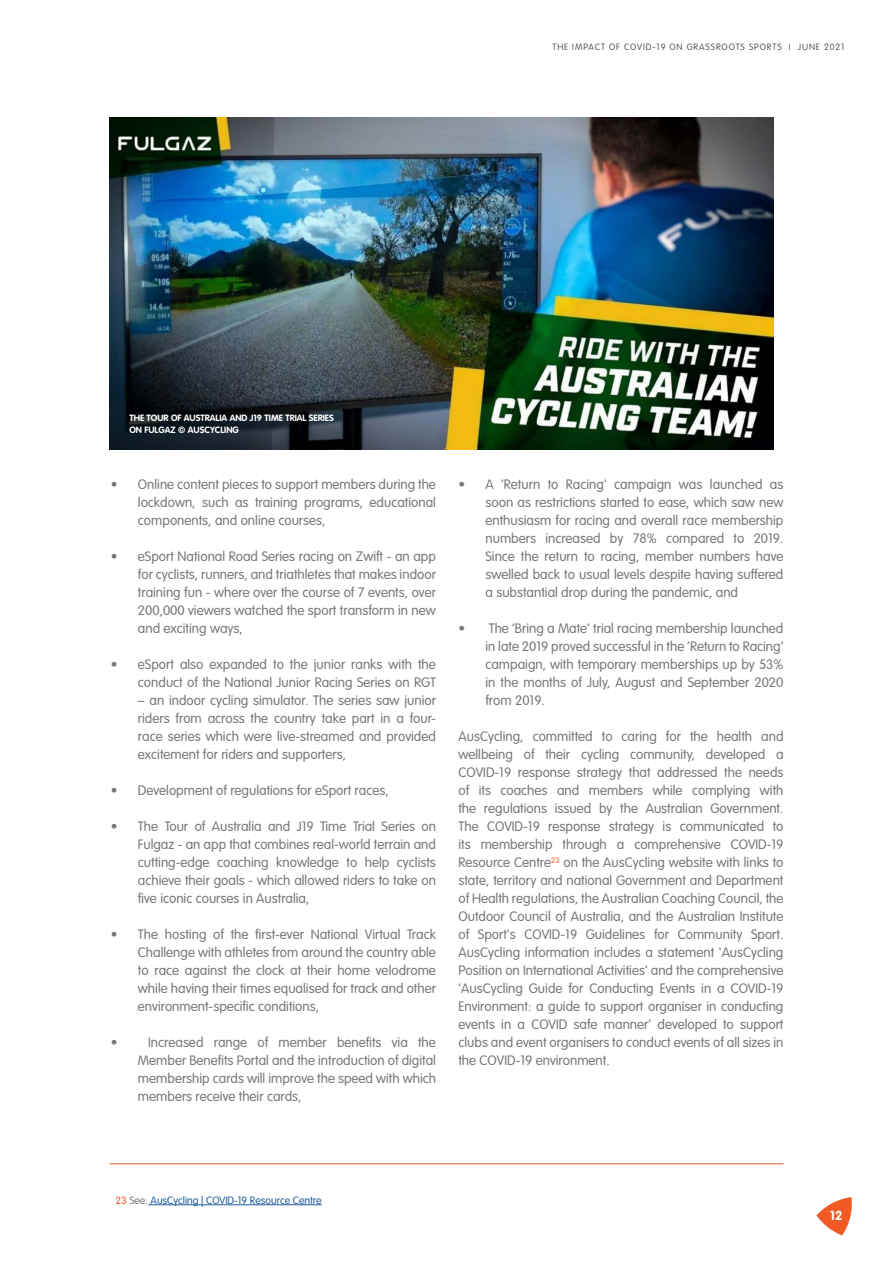
<style>
.page{position:relative;width:893px;height:1263px;background:#fff}
.page>*{position:absolute;margin:0;border:0;box-sizing:border-box;transform-origin:0 0}
.H1_number{font:300 13.5px/18px "VAG Rounded Std";color:#77787b;text-align:justify}
.t1{font:700 12.9px "VAG Rounded Std";color:#fff}
.Body_Text_Left{font:300 10.5px "VAG Rounded Std";color:#215e9e}
.H1_number-2{font:700 9px/12px "VAG Rounded Std";color:#fff}
.t2{font:300 9px "VAG Rounded LT";letter-spacing:.1em;color:#58595b}
.s1{color:#f15a22}
.s2{color:#77787b}
</style>
<div class="page">
<svg style="left:816px;top:1197px;width:36px;height:38px"></svg>
<hr style="left:148px;top:1204px;width:174px;height:1px;background:#215e9e">
<img style="left:110px;top:118px;width:663px;height:331px">
<hr style="left:110px;top:1163px;width:673px;height:1px;background:#f15a22">
<p class="t2" style="left:552px;top:42px;width:293px">THE IMPACT OF COVID-19 ON GRASSROOTS SPORTS I JUNE 2021</p>
<p class="H1_number-2" style="left:129px;top:412px;width:206px">THE TOUR OF AUSTRALIA AND J19 TIME TRIAL SERIES<br>ON FULGAZ © AUSCYCLING</p>
<p class="H1_number" style="left:138px;top:476px;width:299px;text-indent:-27px">• Online content pieces to support members during the lockdown, such as training programs, educational components, and online courses,</p>
<p class="H1_number" style="left:138px;top:548px;width:299px;text-indent:-27px">• eSport National Road Series racing on Zwift - an app for cyclists, runners, and triathletes that makes indoor training fun - where over the course of 7 events, over 200,000 viewers watched the sport transform in new and exciting ways,</p>
<p class="H1_number" style="left:111px;top:656px;width:327px;text-align:right">• eSport also expanded to the junior ranks with the conduct of the National Junior Racing Series on RGT</p>
<p class="H1_number" style="left:138px;top:692px;width:299px">– an indoor cycling simulator. The series saw junior riders from across the country take part in a four&shy;race series which were live-streamed and provided excitement for riders and supporters,</p>
<p class="H1_number" style="left:111px;top:782px;width:279px">• Development of regulations for eSport races,</p>
<p class="H1_number" style="left:138px;top:818px;width:300px;text-indent:-27px">• The Tour of Australia and J19 Time Trial Series on Fulgaz - an app that combines real-world terrain and cutting-edge coaching knowledge to help cyclists achieve their goals - which allowed riders to take on five iconic courses in Australia,</p>
<p class="H1_number" style="left:138px;top:926px;width:299px;text-indent:-27px">• The hosting of the first-ever National Virtual Track Challenge with athletes from around the country able to race against the clock at their home velodrome while having their times equalised for track and other environment-specific conditions,</p>
<p class="H1_number" style="left:138px;top:1034px;width:300px;text-indent:-27px">• Increased range of member benefits via the Member Benefits Portal and the introduction of digital membership cards will improve the speed with which members receive their cards,</p>
<p class="H1_number" style="left:485px;top:476px;width:300px;text-indent:-27px">• A 'Return to Racing' campaign was launched as soon as restrictions started to ease, which saw new enthusiasm for racing and overall race membership numbers increased by 78% compared to 2019.<br>Since the return to racing, member numbers have swelled back to usual levels despite having suffered a substantial drop during the pandemic, and</p>
<p class="H1_number" style="left:485px;top:620px;width:299px;text-indent:-27px">• The ‘Bring a Mate’ trial racing membership launched in late 2019 proved successful in the ‘Return to Racing’ campaign, with temporary memberships up by 53% in the months of July, August and September 2020 from 2019.</p>
<p class="H1_number" style="left:458px;top:728px;width:326px">AusCycling, committed to caring for the health and wellbeing of their cycling community, developed a COVID-19 response strategy that addressed the needs of its coaches and members while complying with the regulations issued by the Australian Government.<br>The COVID-19 response strategy is communicated to its membership through a comprehensive COVID-19<br>Resource Centre<sup>23</sup> on the AusCycling website with links to state, territory and national Government and Department of Health regulations, the Australian Coaching Council, the Outdoor Council of Australia, and the Australian Institute of Sport's COVID-19 Guidelines for Community Sport.<br>AusCycling information includes a statement 'AusCycling Position on International Activities' and the comprehensive 'AusCycling Guide for Conducting Events in a COVID-19<br>Environment: a guide to support organiser in conducting events in a COVID safe manner' developed to support clubs and event organisers to conduct events of all sizes in the COVID-19 environment.</p>
<p class="Body_Text_Left" style="left:115px;top:1194px;width:208px"><span class="s1">23</span> <span class="s2">See:</span> AusCycling | COVID-19 Resource Centre</p>
<p class="t1" style="left:830px;top:1208px;width:14px">12</p>
</div>
